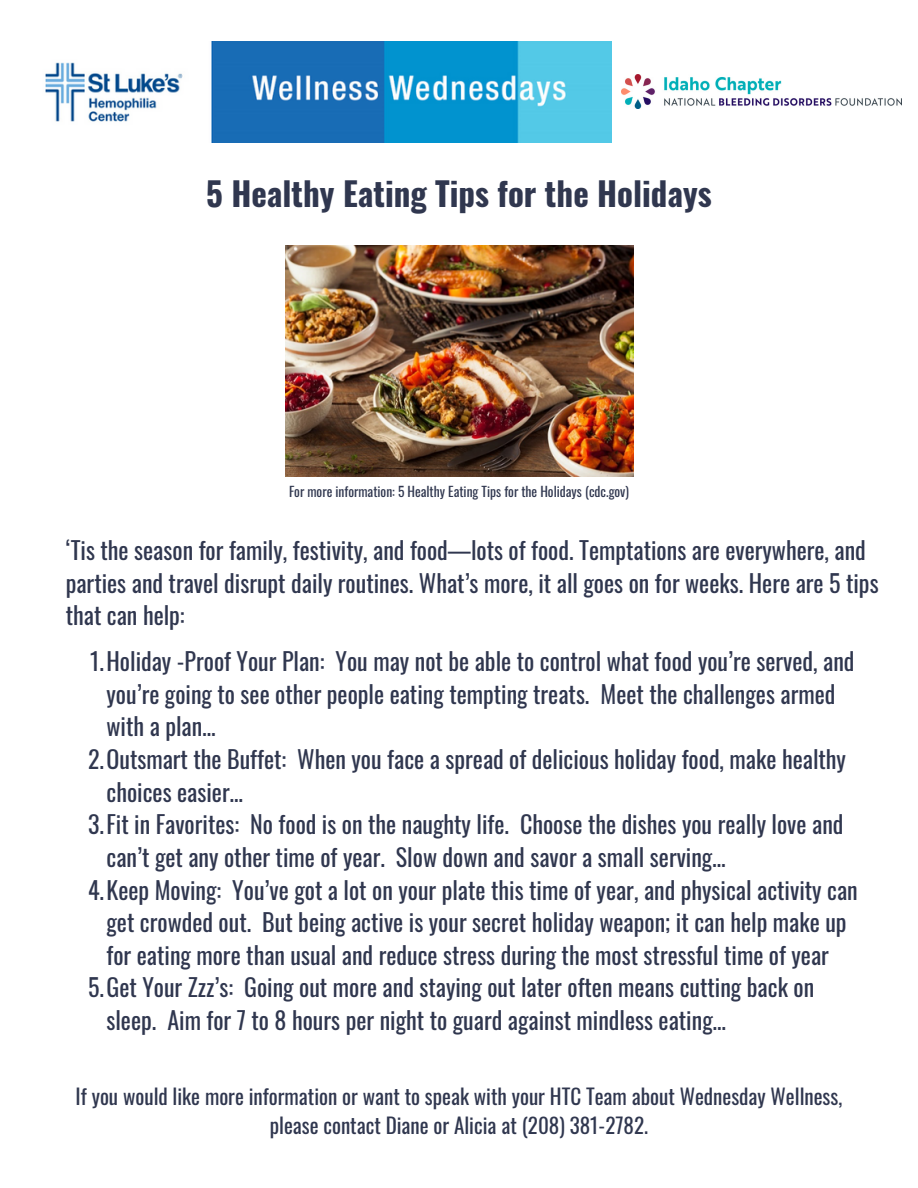
<style>
.page{position:relative;width:918px;height:1188px;background:#fff}
.page>*{position:absolute;margin:0;border:0;box-sizing:border-box;transform-origin:0 0}
.t1{font:700 32.85px "Oswald";color:#30374f}
.t2{font:24px/32.7px "Oswald";color:#30374f}
.t3{font:21px/29.5px "Oswald";color:#30374f;text-align:center}
.t4{font:13.5px "Oswald";color:#30374f}
</style>
<div class="page">
<img style="left:45px;top:41px;width:566px;height:101px">
<img style="left:621px;top:75px;width:280px;height:34px">
<img style="left:285px;top:246px;width:348px;height:230px">
<p class="t1" style="left:206px;top:168px;width:507px">5 Healthy Eating Tips for the Holidays</p>
<h3 class="t4" style="left:289px;top:481px;width:341px">For more information: 5 Healthy Eating Tips for the Holidays (cdc.gov)</h3>
<p class="t2" style="left:66px;top:533px;width:814px">‘Tis the season for family, festivity, and food—lots of food. Temptations are everywhere, and parties and travel disrupt daily routines. What’s more, it all goes on for weeks. Here are 5 tips that can help:</p>
<h2 class="t2" style="left:107px;top:644px;width:750px;text-indent:-16px">1.Holiday -Proof Your Plan: You may not be able to control what food you’re served, and you’re going to see other people eating tempting treats. Meet the challenges armed with a plan…</h2>
<h2 class="t2" style="left:107px;top:742px;width:741px;text-indent:-18px">2.Outsmart the Buffet: When you face a spread of delicious holiday food, make healthy choices easier…</h2>
<h2 class="t2" style="left:107px;top:807px;width:738px;text-indent:-18px">3.Fit in Favorites: No food is on the naughty life. Choose the dishes you really love and can’t get any other time of year. Slow down and savor a small serving…</h2>
<h2 class="t2" style="left:88px;top:872px;width:771px;text-align:center">4.Keep Moving: You’ve got a lot on your plate this time of year, and physical activity can get crowded out. But being active is your secret holiday weapon; it can help make up for eating more than usual and reduce stress during the most stressful time of year</h2>
<h2 class="t2" style="left:107px;top:970px;width:709px;text-indent:-18px">5.Get Your Zzz’s: Going out more and staying out later often means cutting back on sleep. Aim for 7 to 8 hours per night to guard against mindless eating…</h2>
<h1 class="t3" style="left:76px;top:1081px;width:768px">If you would like more information or want to speak with your HTC Team about Wednesday Wellness, please contact Diane or Alicia at (208) 381-2782.</h1>
</div>
